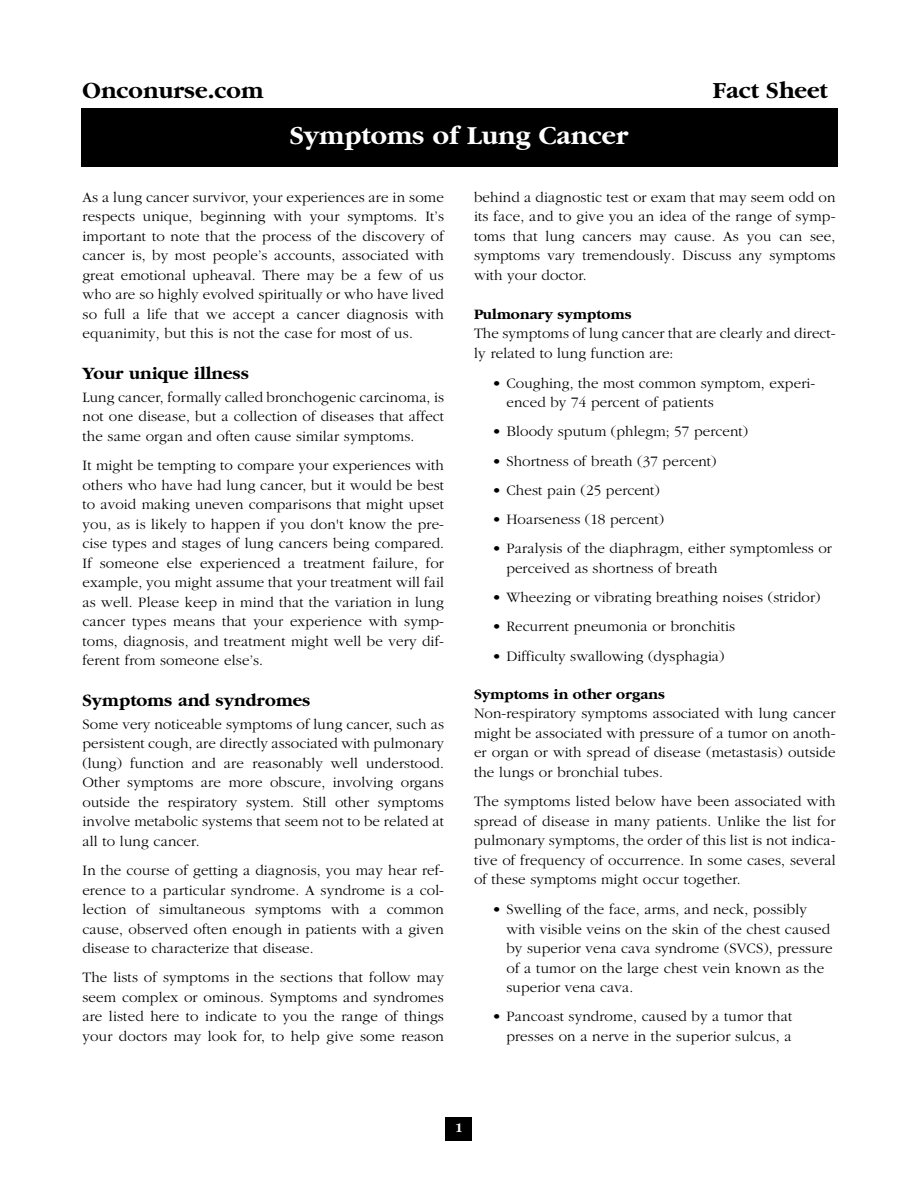
<style>
.page{position:relative;width:918px;height:1188px;background:#fff}
.page>*{position:absolute;margin:0;border:0;box-sizing:border-box;transform-origin:0 0}
.t1{font:700 27px "Garamond";color:#fff}
.t2{font:700 24px "Garamond";color:#000}
.t3{font:700 18px "Garamond";color:#000}
.t4{font:300 15px/19.5px "Garamond";letter-spacing:.01em;color:#000;text-align:justify}
.t5{font:700 15px "Garamond";color:#000}
.t6{font:700 13.5px "Garamond";color:#fff}
</style>
<div class="page">
<div style="left:446px;top:1118px;width:26px;height:23px;background:#000"></div>
<div style="left:81px;top:108px;width:756px;height:58px;background:#000"></div>
<h2 class="t2" style="left:82px;top:81px;width:182px">Onconurse.com</h2>
<h2 class="t2" style="left:713px;top:81px;width:116px">Fact Sheet</h2>
<h1 class="t1" style="left:290px;top:124px;width:340px">Symptoms of Lung Cancer</h1>
<p class="t4" style="left:82px;top:188px;width:363px">As a lung cancer survivor, your experiences are in some respects unique, beginning with your symptoms. It’s important to note that the process of the discovery of cancer is, by most people’s accounts, associated with great emotional upheaval. There may be a few of us who are so highly evolved spiritually or who have lived so full a life that we accept a cancer diagnosis with equanimity, but this is not the case for most of us.</p>
<p class="t3" style="left:82px;top:367px;width:168px">Your unique illness</p>
<p class="t4" style="left:82px;top:389px;width:363px">Lung cancer, formally called bronchogenic carcinoma, is not one disease, but a collection of diseases that affect the same organ and often cause similar symptoms.</p>
<p class="t4" style="left:82px;top:457px;width:363px">It might be tempting to compare your experiences with others who have had lung cancer, but it would be best to avoid making uneven comparisons that might upset you, as is likely to happen if you don't know the pre&shy;cise types and stages of lung cancers being compared.<br>If someone else experienced a treatment failure, for example, you might assume that your treatment will fail as well. Please keep in mind that the variation in lung cancer types means that your experience with symp&shy;toms, diagnosis, and treatment might well be very dif&shy;ferent from someone else’s.</p>
<p class="t3" style="left:82px;top:694px;width:230px">Symptoms and syndromes</p>
<p class="t4" style="left:82px;top:716px;width:363px">Some very noticeable symptoms of lung cancer, such as persistent cough, are directly associated with pulmonary (lung) function and are reasonably well understood.<br>Other symptoms are more obscure, involving organs outside the respiratory system. Still other symptoms involve metabolic systems that seem not to be related at all to lung cancer.</p>
<p class="t4" style="left:82px;top:862px;width:363px">In the course of getting a diagnosis, you may hear ref&shy;erence to a particular syndrome. A syndrome is a col&shy;lection of simultaneous symptoms with a common cause, observed often enough in patients with a given disease to characterize that disease.</p>
<p class="t4" style="left:82px;top:969px;width:363px">The lists of symptoms in the sections that follow may seem complex or ominous. Symptoms and syndromes are listed here to indicate to you the range of things your doctors may look for, to help give some reason</p>
<p class="t4" style="left:474px;top:188px;width:363px">behind a diagnostic test or exam that may seem odd on its face, and to give you an idea of the range of symp&shy;toms that lung cancers may cause. As you can see, symptoms vary tremendously. Discuss any symptoms with your doctor.</p>
<p class="t5" style="left:474px;top:308px;width:159px">Pulmonary symptoms</p>
<p class="t4" style="left:474px;top:325px;width:363px">The symptoms of lung cancer that are clearly and direct&shy;ly related to lung function are:</p>
<p class="t4" style="left:506px;top:374px;width:310px;text-indent:-14px">• Coughing, the most common symptom, experi&shy;enced by 74 percent of patients</p>
<p class="t4" style="left:492px;top:423px;width:258px">• Bloody sputum (phlegm; 57 percent)</p>
<p class="t4" style="left:492px;top:452px;width:226px">• Shortness of breath (37 percent)</p>
<p class="t4" style="left:492px;top:482px;width:169px">• Chest pain (25 percent)</p>
<p class="t4" style="left:492px;top:511px;width:174px">• Hoarseness (18 percent)</p>
<p class="t4" style="left:506px;top:540px;width:327px;text-indent:-14px">• Paralysis of the diaphragm, either symptomless or perceived as shortness of breath</p>
<p class="t4" style="left:492px;top:589px;width:330px">• Wheezing or vibrating breathing noises (stridor)</p>
<p class="t4" style="left:492px;top:618px;width:245px">• Recurrent pneumonia or bronchitis</p>
<p class="t4" style="left:492px;top:647px;width:234px">• Difficulty swallowing (dysphagia)</p>
<p class="t5" style="left:474px;top:688px;width:193px">Symptoms in other organs</p>
<p class="t4" style="left:474px;top:705px;width:363px">Non-respiratory symptoms associated with lung cancer might be associated with pressure of a tumor on anoth&shy;er organ or with spread of disease (metastasis) outside the lungs or bronchial tubes.</p>
<p class="t4" style="left:474px;top:793px;width:363px">The symptoms listed below have been associated with spread of disease in many patients. Unlike the list for pulmonary symptoms, the order of this list is not indica&shy;tive of frequency of occurrence. In some cases, several of these symptoms might occur together.</p>
<p class="t4" style="left:506px;top:901px;width:328px;text-align:left;text-indent:-14px">• Swelling of the face, arms, and neck, possibly with visible veins on the skin of the chest caused by superior vena cava syndrome (SVCS), pressure of a tumor on the large chest vein known as the superior vena cava.</p>
<p class="t4" style="left:492px;top:1008px;width:302px;text-align:right">• Pancoast syndrome, caused by a tumor that presses on a nerve in the superior sulcus, a</p>
<p class="t6" style="left:455px;top:1123px;width:9px">1</p>
</div>
